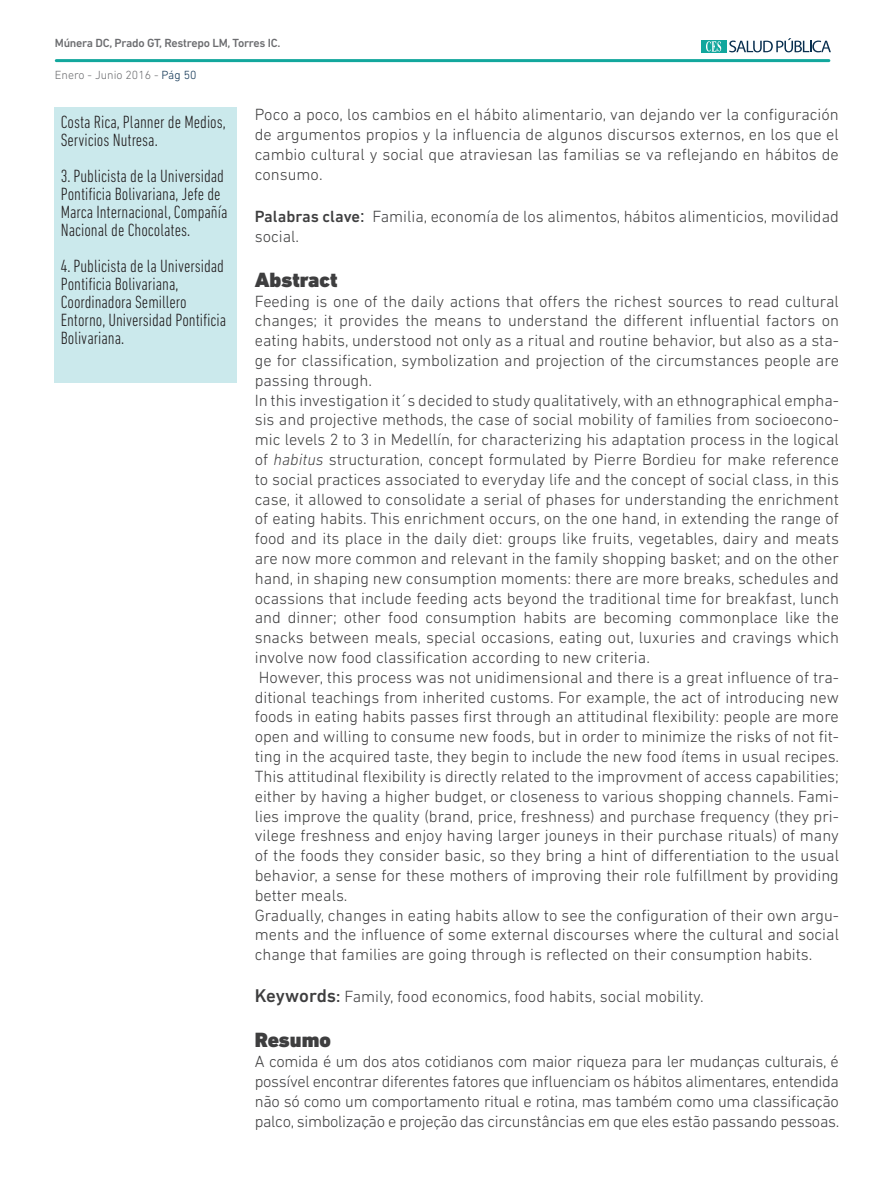
<style>
.page{position:relative;width:893px;height:1191px;background:#fff}
.page>*{position:absolute;margin:0;border:0;box-sizing:border-box;transform-origin:0 0}
.Subtítulo{font:900 21px "DIN Next LT Pro";color:#3e3e3f}
.t1{font:300 condensed 18px/18px "DIN Next LT Pro";color:#231f20}
.Body{font:300 16.5px/19.8px "DIN Next LT Pro";color:#3e3e3f;text-align:justify}
.t2{font:500 12px "DIN Next LT Pro";letter-spacing:-.02em;color:#6c6d70}
.t3{font:300 12px "DIN Next LT Pro";color:#6c6d70}
.s1{color:#092f4f}
.s2{font-weight:500}
.s3{font-weight:400;font-size:18.75px}
.s4{font-style:italic}
.s5{font-weight:500;font-size:18.75px}
</style>
<div class="page">
<hr style="left:55px;top:59px;width:775px;height:3px;background:#12a79d;border-radius:2px">
<div style="left:701px;top:40px;width:26px;height:13px;background:#12a79d"></div>
<svg style="left:706px;top:41px;width:15px;height:11px"></svg>
<svg style="left:729px;top:38px;width:102px;height:14px"></svg>
<div style="left:54px;top:108px;width:183px;height:275px;background:#cbe9ec"></div>
<p class="t2" style="left:55px;top:36px;width:227px">Múnera DC, Prado GT, Restrepo LM, Torres IC.</p>
<p class="t3" style="left:55px;top:68px;width:143px">Enero - Junio 2016 - <span class="s1">Pág 50</span></p>
<p class="Body" style="left:255px;top:104px;width:586px">Poco a poco, los cambios en el hábito alimentario, van dejando ver la configuración de argumentos propios y la influencia de algunos discursos externos, en los que el cambio cultural y social que atraviesan las familias se va reflejando en hábitos de consumo.</p>
<p class="Body" style="left:255px;top:206px;width:586px"><span class="s2">Palabras clave</span><span class="s3">:</span> Familia, economía de los alimentos, hábitos alimenticios, movilidad social.</p>
<p class="Subtítulo" style="left:255px;top:267px;width:84px">Abstract</p>
<p class="Body" style="left:255px;top:291px;width:586px">Feeding is one of the daily actions that offers the richest sources to read cultural changes; it provides the means to understand the different influential factors on eating habits, understood not only as a ritual and routine behavior, but also as a sta&shy;ge for classification, symbolization and projection of the circumstances people are passing through.</p>
<p class="Body" style="left:255px;top:390px;width:586px">In this investigation it´s decided to study qualitatively, with an ethnographical empha&shy;sis and projective methods, the case of social mobility of families from socioecono&shy;mic levels 2 to 3 in Medellín, for characterizing his adaptation process in the logical of <span class="s4">habitus</span> structuration, concept formulated by Pierre Bordieu for make reference to social practices associated to everyday life and the concept of social class, in this case, it allowed to consolidate a serial of phases for understanding the enrichment of eating habits. This enrichment occurs, on the one hand, in extending the range of food and its place in the daily diet: groups like fruits, vegetables, dairy and meats are now more common and relevant in the family shopping basket; and on the other hand, in shaping new consumption moments: there are more breaks, schedules and ocassions that include feeding acts beyond the traditional time for breakfast, lunch and dinner; other food consumption habits are becoming commonplace like the snacks between meals, special occasions, eating out, luxuries and cravings which involve now food classification according to new criteria.</p>
<p class="Body" style="left:255px;top:667px;width:586px">However, this process was not unidimensional and there is a great influence of tra&shy;ditional teachings from inherited customs. For example, the act of introducing new foods in eating habits passes first through an attitudinal flexibility: people are more open and willing to consume new foods, but in order to minimize the risks of not fit&shy;ting in the acquired taste, they begin to include the new food ítems in usual recipes.<br>This attitudinal flexibility is directly related to the improvment of access capabilities; either by having a higher budget, or closeness to various shopping channels. Fami&shy;lies improve the quality (brand, price, freshness) and purchase frequency (they pri&shy;vilege freshness and enjoy having larger jouneys in their purchase rituals) of many of the foods they consider basic, so they bring a hint of differentiation to the usual behavior, a sense for these mothers of improving their role fulfillment by providing better meals.</p>
<p class="Body" style="left:255px;top:905px;width:586px">Gradually, changes in eating habits allow to see the configuration of their own argu&shy;ments and the influence of some external discourses where the cultural and social change that families are going through is reflected on their consumption habits.</p>
<p class="Body" style="left:255px;top:986px;width:450px"><span class="s5">Keywords</span><span class="s2">:</span> Family, food economics, food habits, social mobility.</p>
<p class="Subtítulo" style="left:255px;top:1027px;width:78px">Resumo</p>
<p class="Body" style="left:255px;top:1051px;width:586px">A comida é um dos atos cotidianos com maior riqueza para ler mudanças culturais, é possível encontrar diferentes fatores que influenciam os hábitos alimentares, entendida não só como um comportamento ritual e rotina, mas também como uma classificação palco, simbolização e projeção das circunstâncias em que eles estão passando pessoas.</p>
<p class="t1" style="left:61px;top:113px;width:167px">Costa Rica, Planner de Medios,<br>Servicios Nutresa.</p>
<p class="t1" style="left:61px;top:167px;width:168px">3. Publicista de la Universidad<br>Pontificia Bolivariana, Jefe de<br>Marca Internacional, Compañía<br>Nacional de Chocolates.</p>
<p class="t1" style="left:61px;top:257px;width:167px">4. Publicista de la Universidad<br>Pontificia Bolivariana,<br>Coordinadora Semillero<br>Entorno, Universidad Pontificia<br>Bolivariana.</p>
</div>
